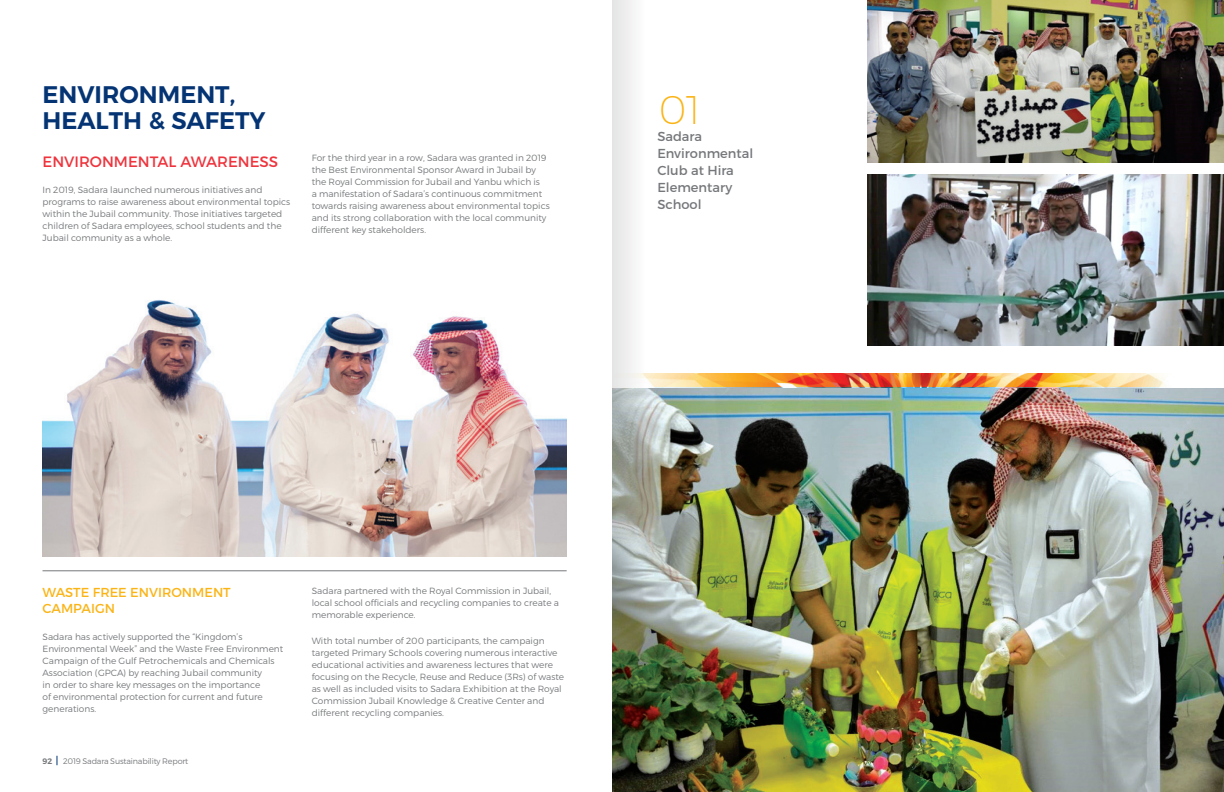
<style>
.page{position:relative;width:1224px;height:792px;background:#fff}
.page>*{position:absolute;margin:0;border:0;box-sizing:border-box;transform-origin:0 0}
.t1{font:300 40px "Sadara Arabic Extra";color:#fbb416}
.t2{font:700 24px/26px "Sadara Arabic Semi";color:#053474}
.t3{font:15px "Sadara Arabic Regular";color:#ee343d}
.t4{font:13px/17px "Sadara Arabic Regular";color:#75777a}
.t5{font:13px/16px "Sadara Arabic Regular";color:#fbb416}
.t6{font:9px/12px "Sadara Arabic Light";color:#75777a}
.t7{font:8px "Sadara Arabic Light";letter-spacing:-.02em;color:#75777a}
.t8{font:700 8px "Sadara Arabic Semi";color:#75777a}
</style>
<div class="page">
<img style="left:43px;top:300px;width:524px;height:257px">
<img style="left:649px;top:388px;width:575px;height:404px">
<img style="left:867px;top:0;width:357px;height:163px">
<img style="left:867px;top:174px;width:357px;height:171px">
<img style="left:649px;top:374px;width:517px;height:14px">
<hr style="left:43px;top:571px;width:524px;height:1px;background:#75777a">
<svg style="left:612px;top:0;width:37px;height:792px"></svg>
<h2 class="t2" style="left:43px;top:82px;width:225px">ENVIRONMENT,<br>HEALTH &amp; SAFETY</h2>
<h3 class="t3" style="left:43px;top:150px;width:237px">ENVIRONMENTAL AWARENESS</h3>
<p class="t6" style="left:43px;top:184px;width:249px">In 2019, Sadara launched numerous initiatives and programs to raise awareness about environmental topics within the Jubail community. Those initiatives targeted children of Sadara employees, school students and the Jubail community as a whole.</p>
<p class="t6" style="left:312px;top:152px;width:240px">For the third year in a row, Sadara was granted in 2019 the Best Environmental Sponsor Award in Jubail by the Royal Commission for Jubail and Yanbu which is<br>a manifestation of Sadara’s continuous commitment towards raising awareness about environmental topics and its strong collaboration with the local community different key stakeholders.</p>
<h1 class="t1" style="left:657px;top:80px;width:44px">01</h1>
<h3 class="t4" style="left:657px;top:128px;width:97px">Sadara<br>Environmental<br>Club at Hira<br>Elementary<br>School</h3>
<h3 class="t5" style="left:43px;top:585px;width:190px">WASTE FREE ENVIRONMENT<br>CAMPAIGN</h3>
<p class="t6" style="left:43px;top:630px;width:242px">Sadara has actively supported the “Kingdom’s Environmental Week” and the Waste Free Environment Campaign of the Gulf Petrochemicals and Chemicals Association (GPCA) by reaching Jubail community<br>in order to share key messages on the importance<br>of environmental protection for current and future generations.</p>
<p class="t8" style="left:43px;top:756px;width:11px">92</p>
<p class="t7" style="left:63px;top:755px;width:127px">2019 Sadara Sustainability Report</p>
<p class="t6" style="left:312px;top:584px;width:249px">Sadara partnered with the Royal Commission in Jubail, local school officials and recycling companies to create a memorable experience.</p>
<p class="t6" style="left:312px;top:634px;width:254px">With total number of 200 participants, the campaign targeted Primary Schools covering numerous interactive educational activities and awareness lectures that were focusing on the Recycle, Reuse and Reduce (3Rs) of waste as well as included visits to Sadara Exhibition at the Royal Commission Jubail Knowledge &amp; Creative Center and different recycling companies.</p>
</div>
